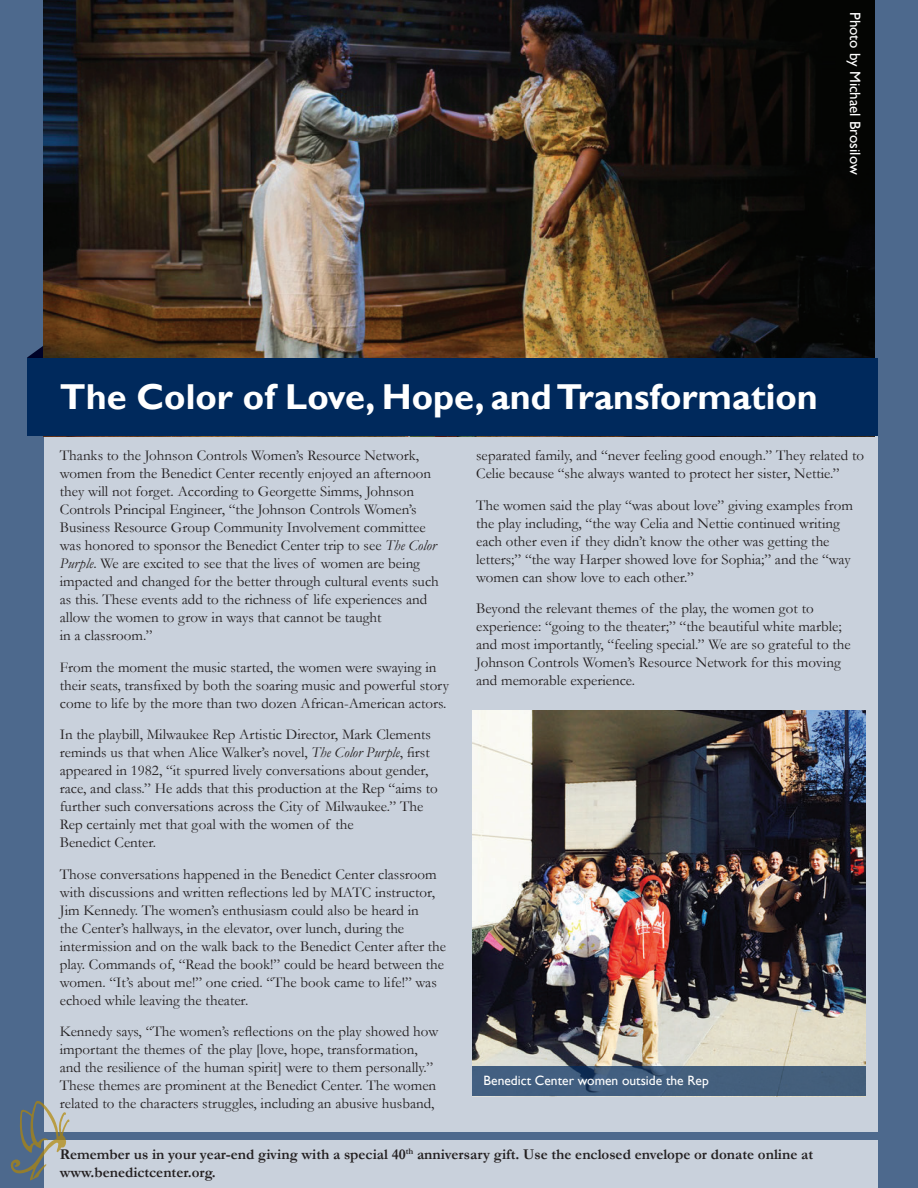
<style>
.page{position:relative;width:918px;height:1188px;background:#4d698d}
.page>*{position:absolute;margin:0;border:0;box-sizing:border-box;transform-origin:0 0}
.t1{font:700 36px "Gill Sans";color:#fff}
.t2{font:15px/18px "Garamond";color:#231f20}
.t3{font:700 15px/18px "Garamond";color:#231f20}
.t4{font:15px "Gill Sans";color:#fff}
.t5{font:13.5px "Gill Sans";color:#fff}
.s1{font-style:italic}
</style>
<div class="page">
<div style="left:44px;top:436px;width:834px;height:696px;background:#c9d1dc"></div>
<img style="left:473px;top:710px;width:393px;height:357px">
<svg style="left:27px;top:312px;width:17px;height:46px"></svg>
<img style="left:44px;top:0;width:830px;height:358px">
<div style="left:27px;top:358px;width:851px;height:78px;background:#00295c"></div>
<div style="left:472px;top:1067px;width:394px;height:29px;background:#435f7e"></div>
<div style="left:44px;top:1140px;width:834px;height:48px;background:#c9d1dc"></div>
<svg style="left:10px;top:1101px;width:60px;height:80px"></svg>
<p class="t4" style="left:864px;top:12px;width:164px;rotate:90deg">Photo by Michael Brosilow</p>
<h1 class="t1" style="left:60px;top:375px;width:760px">The Color of Love, Hope, and Transformation</h1>
<p class="t2" style="left:60px;top:446px;width:380px">Thanks to the Johnson Controls Women’s Resource Network, women from the Benedict Center recently enjoyed an afternoon they will not forget. According to Georgette Simms, Johnson Controls Principal Engineer, “the Johnson Controls Women’s Business Resource Group Community Involvement committee was honored to sponsor the Benedict Center trip to see <span class="s1">The Color Purple</span>. We are excited to see that the lives of women are being impacted and changed for the better through cultural events such as this. These events add to the richness of life experiences and allow the women to grow in ways that cannot be taught<br>in a classroom.”</p>
<p class="t2" style="left:60px;top:658px;width:391px">From the moment the music started, the women were swaying in their seats, transfixed by both the soaring music and powerful story come to life by the more than two dozen African-American actors.</p>
<p class="t2" style="left:60px;top:725px;width:379px">In the playbill, Milwaukee Rep Artistic Director, Mark Clements reminds us that when Alice Walker’s novel, <span class="s1">The Color Purple</span>, first appeared in 1982, “it spurred lively conversations about gender, race, and class.” He adds that this production at the Rep “aims to further such conversations across the City of Milwaukee.” The Rep certainly met that goal with the women of the<br>Benedict Center.</p>
<p class="t2" style="left:60px;top:865px;width:388px">Those conversations happened in the Benedict Center classroom with discussions and written reflections led by MATC instructor, Jim Kennedy. The women’s enthusiasm could also be heard in<br>the Center’s hallways, in the elevator, over lunch, during the intermission and on the walk back to the Benedict Center after the play. Commands of, “Read the book!” could be heard between the women. “It’s about me!” one cried. “The book came to life!” was echoed while leaving the theater.</p>
<p class="t2" style="left:60px;top:1022px;width:380px">Kennedy says, “The women’s reflections on the play showed how important the themes of the play [love, hope, transformation, and the resilience of the human spirit] were to them personally.” These themes are prominent at the Benedict Center. The women related to the characters struggles, including an abusive husband,</p>
<p class="t2" style="left:476px;top:446px;width:389px">separated family, and “never feeling good enough.” They related to<br>Celie because “she always wanted to protect her sister, Nettie.”</p>
<p class="t2" style="left:476px;top:496px;width:378px">The women said the play “was about love” giving examples from the play including, “the way Celia and Nettie continued writing each other even if they didn’t know the other was getting the letters;” “the way Harper showed love for Sophia;” and the “way women can show love to each other.”</p>
<p class="t2" style="left:476px;top:599px;width:376px">Beyond the relevant themes of the play, the women got to experience: “going to the theater;” “the beautiful white marble; and most importantly, “feeling special.” We are so grateful to the Johnson Controls Women’s Resource Network for this moving and memorable experience.</p>
<p class="t5" style="left:484px;top:1073px;width:227px">Benedict Center women outside the Rep</p>
<p class="t3" style="left:60px;top:1146px;width:755px">Remember us in your year-end giving with a special 40<sup>th</sup> anniversary gift. Use the enclosed envelope or donate online at www.benedictcenter.org.</p>
</div>
